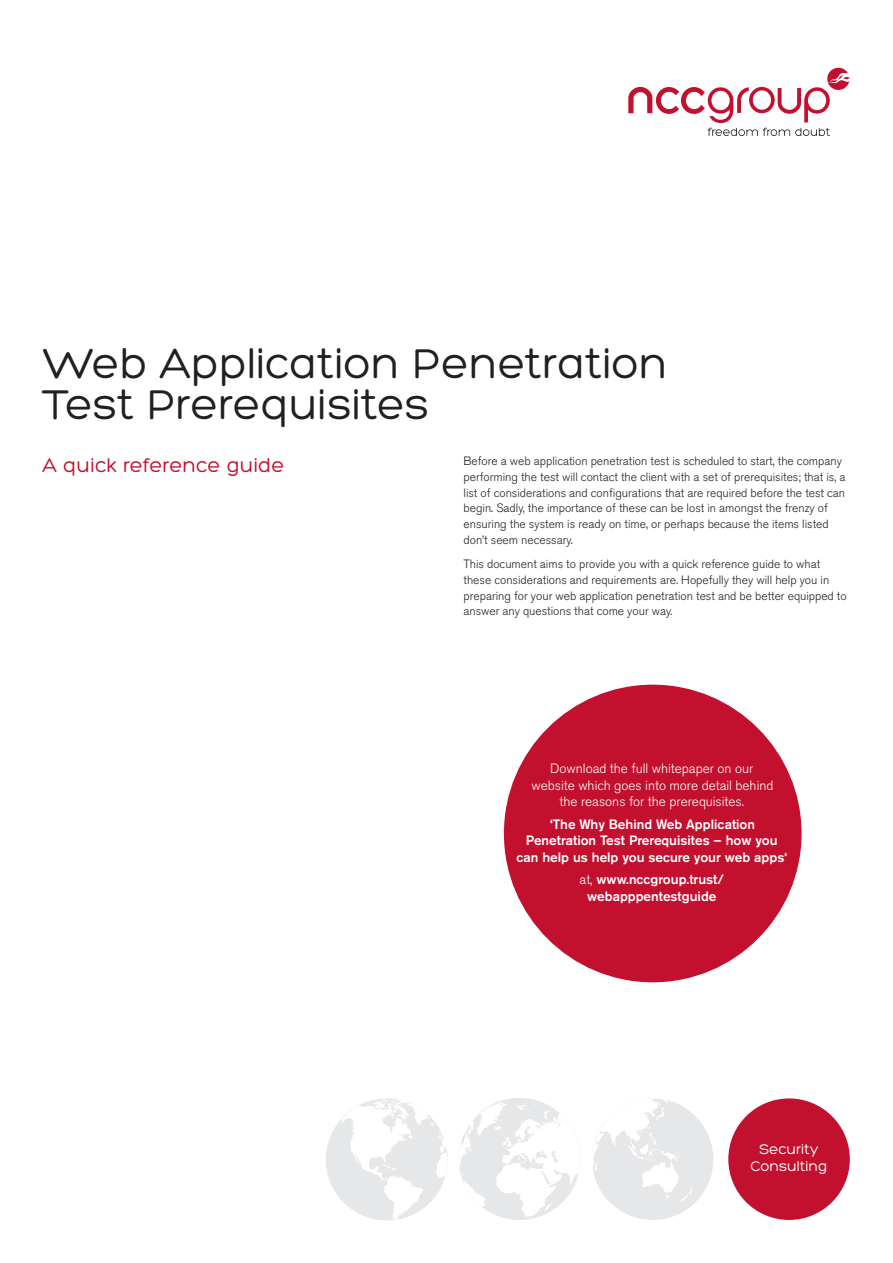
<style>
.page{position:relative;width:893px;height:1263px;background:#fff}
.page>*{position:absolute;margin:0;border:0;box-sizing:border-box;transform-origin:0 0}
.t1{font:45px/40.5px "Hero";color:#231f20}
.t2{font:21px "Hero";letter-spacing:.005em;color:#c3102f}
.t3{font:15px/17.2px "Hero";color:#fff;text-align:center}
.t4{font:500 13.5px/16.5px "Akzidenz Grotesk BE";color:#fff;text-align:center}
.t5{font:300 13.5px/16.5px "Akzidenz Grotesk BE";color:#fff;text-align:center}
.t6{font:300 12px/15.8px "Akzidenz Grotesk BE";color:#231f20}
.s1{font-weight:300}
</style>
<div class="page">
<svg style="left:628px;top:68px;width:221px;height:68px"></svg>
<svg style="left:328px;top:1099px;width:120px;height:121px"></svg>
<div style="left:592px;top:1098px;width:121px;height:122px;background:#e6e7e9;border-radius:50%"></div>
<svg style="left:592px;top:1098px;width:108px;height:110px"></svg>
<svg style="left:459px;top:1102px;width:119px;height:115px"></svg>
<div style="left:728px;top:1098px;width:122px;height:122px;background:#c3102f;border-radius:50%"></div>
<div style="left:504px;top:685px;width:297px;height:297px;background:#c3102f;border-radius:50%"></div>
<h1 class="t1" style="left:43px;top:344px;width:627px">Web Application Penetration<br>Test Prerequisites</h1>
<h2 class="t2" style="left:43px;top:454px;width:243px">A quick reference guide</h2>
<p class="t6" style="left:463px;top:453px;width:383px">Before a web application penetration test is scheduled to start, the company performing the test will contact the client with a set of prerequisites; that is, a list of considerations and configurations that are required before the test can begin. Sadly, the importance of these can be lost in amongst the frenzy of ensuring the system is ready on time, or perhaps because the items listed don’t seem necessary.</p>
<p class="t6" style="left:463px;top:556px;width:385px">This document aims to provide you with a quick reference guide to what these considerations and requirements are. Hopefully they will help you in preparing for your web application penetration test and be better equipped to answer any questions that come your way.</p>
<p class="t5" style="left:531px;top:760px;width:244px">Download the full whitepaper on our website which goes into more detail behind the reasons for the prerequisites.</p>
<p class="t4" style="left:516px;top:815px;width:272px">‘The Why Behind Web Application<br>Penetration Test Prerequisites – how you can help us help you secure your web apps‘</p>
<p class="t4" style="left:580px;top:871px;width:146px"><span class="s1">at,</span> www.nccgroup.trust/ webapppentestguide</p>
<p class="t3" style="left:750px;top:1141px;width:79px">Security<br>Consulting</p>
</div>
